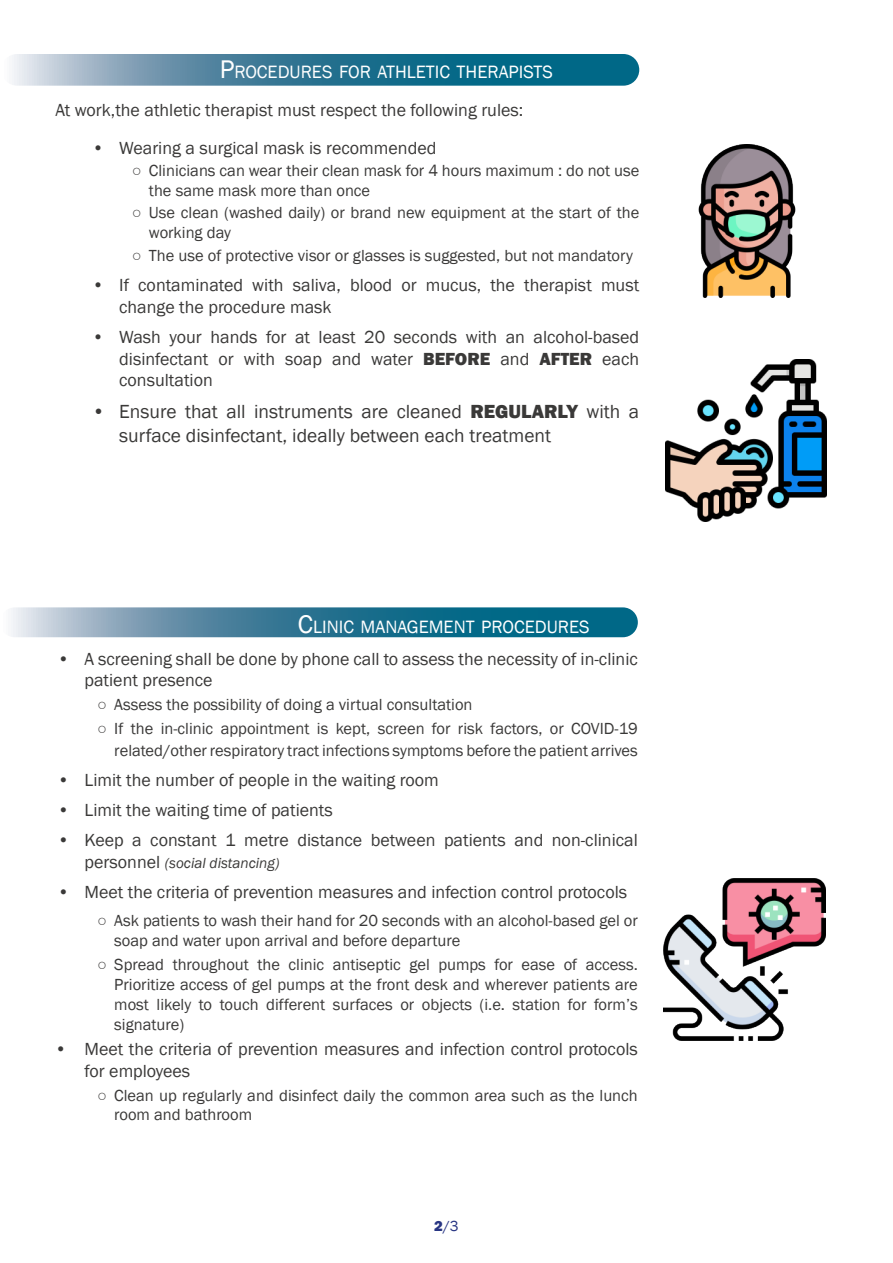
<style>
.page{position:relative;width:893px;height:1263px;background:#fff}
.page>*{position:absolute;margin:0;border:0;box-sizing:border-box;transform-origin:0 0}
.t1{font:19.5px/23.4px "Franklin Gothic";color:#3a3938}
.t2{font:18.3px "Franklin Gothic";color:#fff}
.t3{font:18px/21.6px "Franklin Gothic";color:#3a3938}
.t4{font:16.5px/19.8px "Franklin Gothic";color:#3a3938}
.t5{font:italic 15px "Franklin Gothic";color:#3a3938}
.t6{font:15px "Franklin Gothic";color:#283583}
.s1{font-size:26.25px}
.s2{font-weight:800}
.s3{font-style:normal;font-size:18px}
</style>
<div class="page">
<svg style="left:1px;top:54px;width:638px;height:32px;background:#43859f"></svg>
<img style="left:698px;top:145px;width:98px;height:153px">
<img style="left:665px;top:360px;width:162px;height:161px">
<svg style="left:0;top:607px;width:638px;height:30px;background:#44869f"></svg>
<img style="left:664px;top:878px;width:161px;height:162px">
<p class="t2" style="left:220px;top:61px;width:335px"><span class="s1">P</span>ROCEDURES FOR ATHLETIC THERAPISTS</p>
<p class="t3" style="left:55px;top:99px;width:469px">At work,the athletic therapist must respect the following rules:</p>
<p class="t3" style="left:92px;top:138px;width:346px">• Wearing a surgical mask is recommended</p>
<p class="t4" style="left:149px;top:161px;width:492px;text-indent:-17px">○ Clinicians can wear their clean mask for 4 hours maximum : do not use the same mask more than once</p>
<p class="t4" style="left:149px;top:203px;width:492px;text-indent:-17px">○ Use clean (washed daily) or brand new equipment at the start of the working day</p>
<p class="t4" style="left:132px;top:246px;width:502px">○ The use of protective visor or glasses is suggested, but not mandatory</p>
<p class="t3" style="left:119px;top:275px;width:522px;text-indent:-27px">• If contaminated with saliva, blood or mucus, the therapist must change the procedure mask</p>
<p class="t3" style="left:119px;top:327px;width:522px;text-align:justify;text-indent:-27px">• Wash your hands for at least 20 seconds with an alcohol-based disinfectant or with soap and water <span class="s2">BEFORE</span> and <span class="s2">AFTER</span> each consultation</p>
<p class="t1" style="left:119px;top:400px;width:522px;text-indent:-27px">• Ensure that all instruments are cleaned <span class="s2">REGULARLY</span> with a surface disinfectant, ideally between each treatment</p>
<p class="t2" style="left:298px;top:615px;width:293px"><span class="s1">C</span>LINIC MANAGEMENT PROCEDURES</p>
<p class="t3" style="left:85px;top:648px;width:555px;text-indent:-27px">• A screening shall be done by phone call to assess the necessity of in-clinic patient presence</p>
<p class="t4" style="left:97px;top:695px;width:377px">○ Assess the possibility of doing a virtual consultation</p>
<p class="t4" style="left:97px;top:718px;width:542px;line-height:21.6px;text-align:right">○ If the in-clinic appointment is kept, screen for risk factors, or COVID-19 related/other respiratory tract infections symptoms before the patient arrives</p>
<p class="t3" style="left:58px;top:770px;width:383px">• Limit the number of people in the waiting room</p>
<p class="t3" style="left:58px;top:800px;width:277px">• Limit the waiting time of patients</p>
<p class="t3" style="left:58px;top:830px;width:582px">• Keep a constant 1 metre distance between patients and non-clinical</p>
<p class="t5" style="left:85px;top:853px;width:196px"><span class="s3">personnel</span> (social distancing)</p>
<p class="t3" style="left:58px;top:881px;width:571px">• Meet the criteria of prevention measures and infection control protocols</p>
<p class="t4" style="left:114px;top:911px;width:525px;text-indent:-17px">○ Ask patients to wash their hand for 20 seconds with an alcohol-based gel or soap and water upon arrival and before departure</p>
<p class="t4" style="left:114px;top:955px;width:525px;text-align:justify;text-indent:-17px">○ Spread throughout the clinic antiseptic gel pumps for ease of access.<br>Prioritize access of gel pumps at the front desk and wherever patients are most likely to touch different surfaces or objects (i.e. station for form’s signature)</p>
<p class="t3" style="left:85px;top:1039px;width:555px;text-indent:-30px">• Meet the criteria of prevention measures and infection control protocols for employees</p>
<p class="t4" style="left:114px;top:1086px;width:525px;text-indent:-17px">○ Clean up regularly and disinfect daily the common area such as the lunch room and bathroom</p>
<p class="t6" style="left:434px;top:1217px;width:26px"><span class="s2">2</span>/3</p>
</div>
